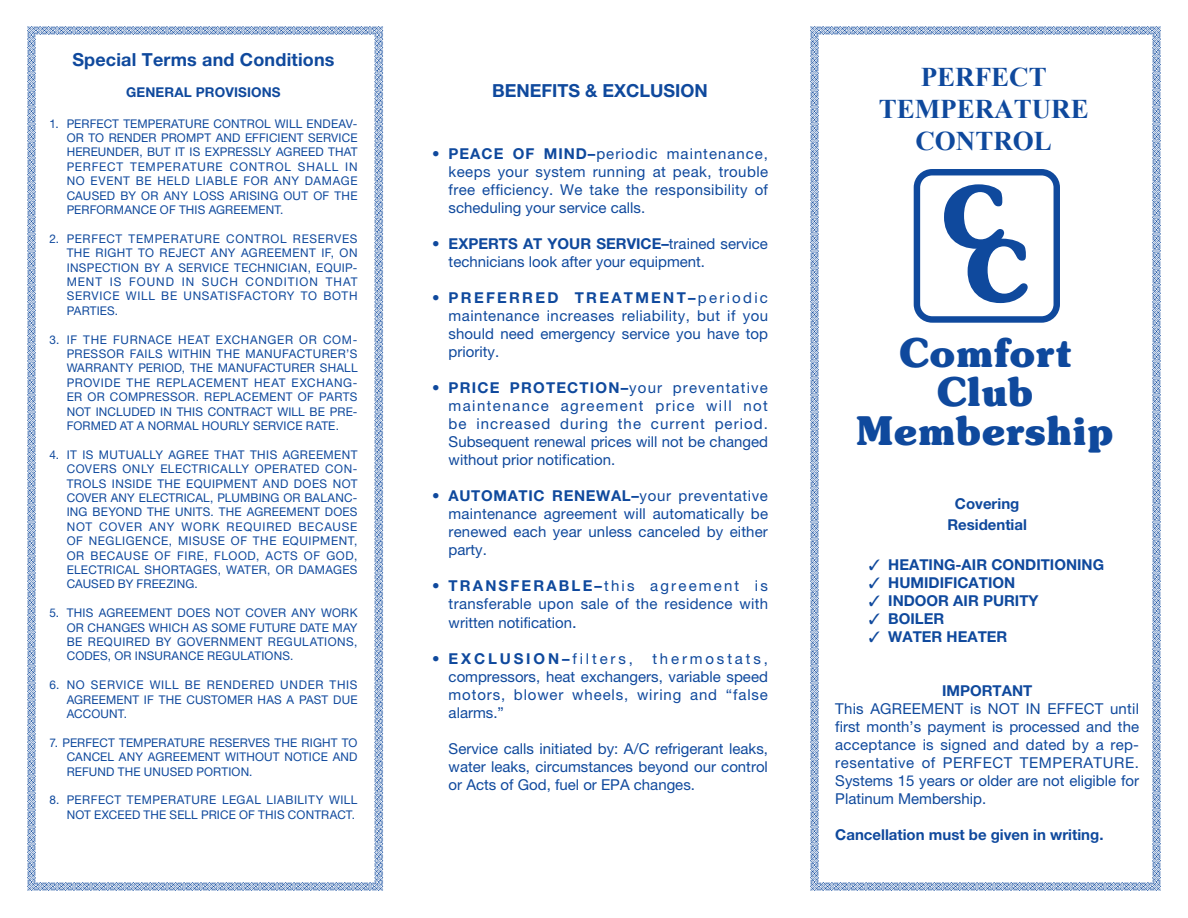
<style>
.page{position:relative;width:1188px;height:918px;background:#fff}
.page>*{position:absolute;margin:0;border:0;box-sizing:border-box;transform-origin:0 0}
.t1{font:700 84.9px "Souvenir IT Cby BT";color:#0f499d}
.t2{font:700 39.9px/39px "Souvenir IT Cby BT";color:#0f499d;text-align:center}
.t3{font:700 27px "Times New Roman";color:#0f499d}
.t4{font:700 18px "Helvetica Neue LT Std";letter-spacing:.01em;color:#0f499d}
.t5{font:15px/18px "Helvetica Neue LT Std";letter-spacing:.005em;color:#0f499d;text-align:justify}
.t6{font:15px/18px "Helvetica Neue LT Std";letter-spacing:.07em;color:#0f499d}
.t7{font:700 15px "Helvetica Neue LT Std";color:#0f499d}
.t8{font:700 15px "Helvetica Neue LT Std";letter-spacing:.19em;color:#0f499d}
.t9{font:700 13.5px "Helvetica Neue LT Std";letter-spacing:.01em;color:#0f499d}
.t10{font:12px/14.4px "Helvetica Neue LT Std";letter-spacing:.015em;color:#0f499d;text-align:justify}
.s1{font-weight:700}
.s2{font-size:16.5px}
.s3{font-weight:400}
</style>
<div class="page">
<img style="left:27px;top:26px;width:1134px;height:864px">
<div style="left:49px;top:54px;width:309px;height:826px;background:#fff"></div>
<div style="left:914px;top:169px;width:146px;height:154px;border:6px solid #0f499d;border-radius:15px"></div>
<p class="t4" style="left:72px;top:49px;width:264px">Special Terms and Conditions</p>
<p class="t9" style="left:126px;top:84px;width:156px">GENERAL PROVISIONS</p>
<p class="t10" style="left:67px;top:116px;width:292px;text-indent:-17px">1. PERFECT TEMPERATURE CONTROL WILL ENDEAV-OR TO RENDER PROMPT AND EFFICIENT SERVICE HEREUNDER, BUT IT IS EXPRESSLY AGREED THAT PERFECT TEMPERATURE CONTROL SHALL IN NO EVENT BE HELD LIABLE FOR ANY DAMAGE CAUSED BY OR ANY LOSS ARISING OUT OF THE PERFORMANCE OF THIS AGREEMENT.</p>
<p class="t10" style="left:67px;top:231px;width:292px;text-indent:-17px">2. PERFECT TEMPERATURE CONTROL RESERVES THE RIGHT TO REJECT ANY AGREEMENT IF, ON INSPECTION BY A SERVICE TECHNICIAN, EQUIP-MENT IS FOUND IN SUCH CONDITION THAT SERVICE WILL BE UNSATISFACTORY TO BOTH PARTIES.</p>
<p class="t10" style="left:67px;top:332px;width:292px;text-indent:-17px">3. IF THE FURNACE HEAT EXCHANGER OR COM-PRESSOR FAILS WITHIN THE MANUFACTURER’S WARRANTY PERIOD, THE MANUFACTURER SHALL PROVIDE THE REPLACEMENT HEAT EXCHANG-ER OR COMPRESSOR. REPLACEMENT OF PARTS NOT INCLUDED IN THIS CONTRACT WILL BE PRE-FORMED AT A NORMAL HOURLY SERVICE RATE.</p>
<p class="t10" style="left:67px;top:447px;width:292px;text-indent:-17px">4. IT IS MUTUALLY AGREE THAT THIS AGREEMENT COVERS ONLY ELECTRICALLY OPERATED CON-TROLS INSIDE THE EQUIPMENT AND DOES NOT COVER ANY ELECTRICAL, PLUMBING OR BALANC-ING BEYOND THE UNITS. THE AGREEMENT DOES NOT COVER ANY WORK REQUIRED BECAUSE OF NEGLIGENCE, MISUSE OF THE EQUIPMENT, OR BECAUSE OF FIRE, FLOOD, ACTS OF GOD, ELECTRICAL SHORTAGES, WATER, OR DAMAGES CAUSED BY FREEZING.</p>
<p class="t10" style="left:67px;top:606px;width:292px;text-indent:-17px">5. THIS AGREEMENT DOES NOT COVER ANY WORK OR CHANGES WHICH AS SOME FUTURE DATE MAY BE REQUIRED BY GOVERNMENT REGULATIONS, CODES, OR INSURANCE REGULATIONS.</p>
<p class="t10" style="left:67px;top:678px;width:292px;text-indent:-17px">6. NO SERVICE WILL BE RENDERED UNDER THIS AGREEMENT IF THE CUSTOMER HAS A PAST DUE ACCOUNT.</p>
<p class="t10" style="left:67px;top:735px;width:292px;text-indent:-17px">7. PERFECT TEMPERATURE RESERVES THE RIGHT TO CANCEL ANY AGREEMENT WITHOUT NOTICE AND REFUND THE UNUSED PORTION.</p>
<p class="t10" style="left:67px;top:793px;width:292px;text-indent:-17px">8. PERFECT TEMPERATURE LEGAL LIABILITY WILL<br>NOT EXCEED THE SELL PRICE OF THIS CONTRACT.</p>
<p class="t4" style="left:492px;top:80px;width:217px">BENEFITS &amp; EXCLUSION</p>
<p class="t5" style="left:449px;top:144px;width:321px;text-indent:-17px"><span class="s1">• PEACE OF MIND–</span>periodic maintenance, keeps your system running at peak, trouble free efficiency. We take the responsibility of scheduling your service calls.</p>
<p class="t5" style="left:449px;top:234px;width:321px;text-indent:-17px"><span class="s1">• EXPERTS AT YOUR SERVICE–</span>trained service technicians look after your equipment.</p>
<p class="t5" style="left:449px;top:288px;width:321px;text-indent:-17px"><span class="s1">• PREFERRED TREATMENT–</span>periodic maintenance increases reliability, but if you should need emergency service you have top priority.</p>
<p class="t6" style="left:449px;top:378px;width:321px;text-indent:-17px"><span class="s1">• PRICE PROTECTION–</span>your preventative maintenance agreement price will not be increased during the current period.<br>Subsequent renewal prices will not be changed without prior notification.</p>
<p class="t5" style="left:449px;top:486px;width:321px;text-indent:-17px"><span class="s1">• AUTOMATIC RENEWAL–</span>your preventative maintenance agreement will automatically be renewed each year unless canceled by either party.</p>
<p class="t5" style="left:432px;top:576px;width:338px;text-align:right"><span class="s1">• TRANSFERABLE–</span>this agreement is transferable upon sale of the residence with</p>
<p class="t5" style="left:449px;top:614px;width:127px">written notification<span class="s2">.</span></p>
<p class="t8" style="left:432px;top:650px;width:202px">• EXCLUSION–<span class="s3">filters,</span></p>
<p class="t5" style="left:449px;top:650px;width:321px;text-indent:204px">thermostats, compressors, heat exchangers, variable speed motors, blower wheels, wiring and “false alarms. ”</p>
<p class="t5" style="left:449px;top:740px;width:321px">Service calls initiated by: A/C refrigerant leaks, water leaks, circumstances beyond our control or Acts of God, fuel or EPA changes.</p>
<p class="t3" style="left:921px;top:58px;width:128px">PERFECT</p>
<p class="t3" style="left:879px;top:90px;width:212px">TEMPERATURE</p>
<p class="t3" style="left:915px;top:123px;width:138px">CONTROL</p>
<p class="t1" style="left:941px;top:163px;width:66px">C</p>
<p class="t1" style="left:964px;top:218px;width:66px">C</p>
<p class="t2" style="left:856px;top:332px;width:259px">Comfort<br>Club<br>Membership</p>
<p class="t7" style="left:955px;top:494px;width:66px">Covering</p>
<p class="t7" style="left:947px;top:516px;width:81px">Residential</p>
<p class="t7" style="left:869px;top:555px;width:237px">✓ HEATING-AIR CONDITIONING</p>
<p class="t7" style="left:869px;top:573px;width:148px">✓ HUMIDIFICATION</p>
<p class="t7" style="left:869px;top:591px;width:171px">✓ INDOOR AIR PURITY</p>
<p class="t7" style="left:869px;top:609px;width:77px">✓ BOILER</p>
<p class="t7" style="left:869px;top:627px;width:140px">✓ WATER HEATER</p>
<p class="t7" style="left:942px;top:681px;width:92px">IMPORTANT</p>
<p class="t5" style="left:835px;top:699px;width:305px;text-align:left">This AGREEMENT is NOT IN EFFECT until first month’s payment is processed and the acceptance is signed and dated by a rep&shy;resentative of PERFECT TEMPERATURE.<br>Systems 15 years or older are not eligible for Platinum Membership.</p>
<p class="t7" style="left:835px;top:825px;width:270px">Cancellation must be given in writing.</p>
</div>
